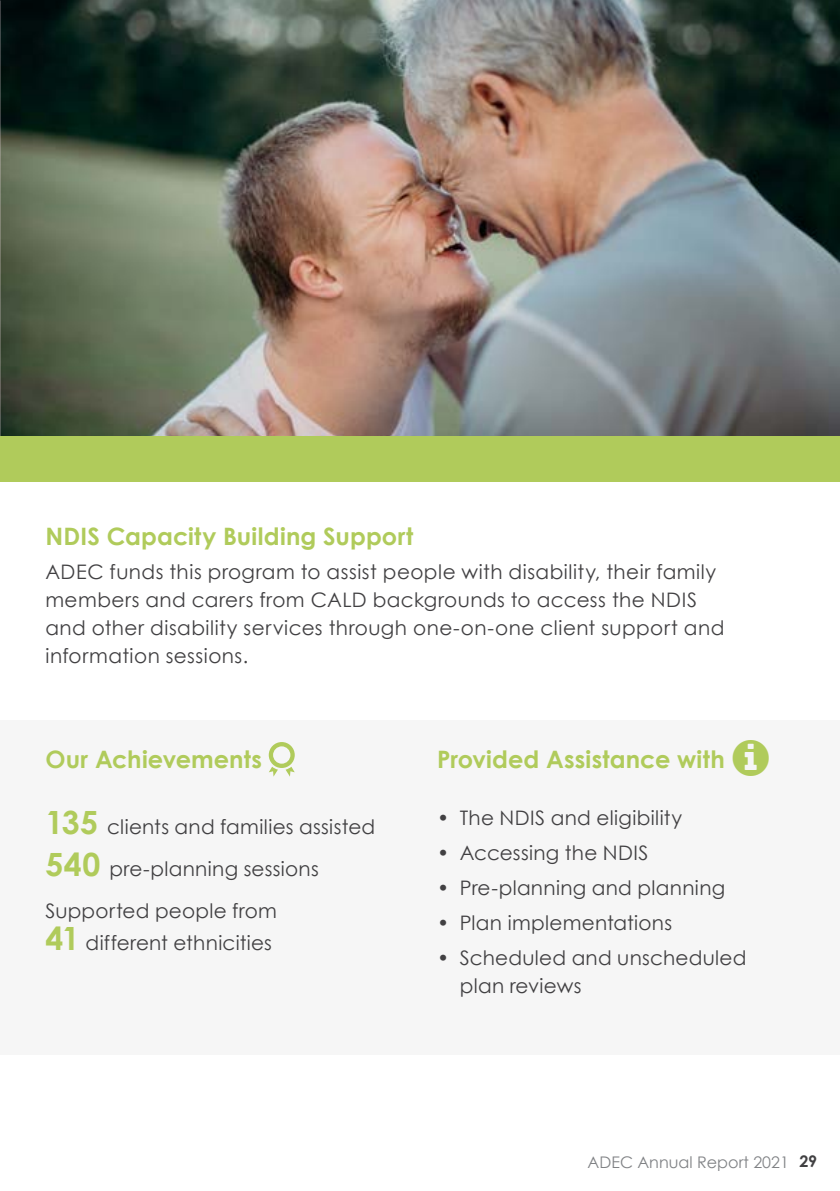
<style>
.page{position:relative;width:840px;height:1191px;background:#fff}
.page>*{position:absolute;margin:0;border:0;box-sizing:border-box;transform-origin:0 0}
.t1{font:700 24px "Century Gothic";letter-spacing:.005em;color:#b0cb5b}
.t2{font:20px/28px "Century Gothic";letter-spacing:.02em;color:#414042}
.t3{font:16px "Century Gothic";color:#808285}
.s1{font-weight:700;font-size:32px;color:#b0cb5b}
.s2{font-weight:700;color:#414042}
</style>
<div class="page">
<div style="left:0;top:720px;width:839px;height:334px;background:#f6f6f6"></div>
<img style="left:1px;top:0;width:838px;height:437px">
<svg style="left:268px;top:742px;width:26px;height:34px"></svg>
<img style="left:0;top:0;width:1px;height:462px">
<div style="left:0;top:437px;width:839px;height:45px;background:#b0cb5b"></div>
<p class="t1" style="left:45px;top:521px;width:369px">NDIS Capacity Building Support</p>
<p class="t2" style="left:45px;top:557px;width:680px">ADEC funds this program to assist people with disability, their family members and carers from CALD backgrounds to access the NDIS and other disability services through one-on-one client support and information sessions.</p>
<p class="t1" style="left:45px;top:744px;width:218px">Our Achievements</p>
<p class="t2" style="left:45px;top:805px;width:331px;line-height:42.2px"><span class="s1">135</span> clients and families assisted<br><span class="s1">540</span> pre-planning sessions<br>Supported people from</p>
<p class="t2" style="left:45px;top:928px;width:228px"><span class="s1">41</span> different ethnicities</p>
<p class="t1" style="left:437px;top:744px;width:289px">Provided Assistance with</p>
<p class="t2" style="left:437px;top:803px;width:246px">• The NDIS and eligibility</p>
<p class="t2" style="left:437px;top:838px;width:213px">• Accessing the NDIS</p>
<p class="t2" style="left:437px;top:873px;width:289px">• Pre-planning and planning</p>
<p class="t2" style="left:437px;top:908px;width:236px">• Plan implementations</p>
<p class="t2" style="left:459px;top:943px;width:288px;text-indent:-23px">• Scheduled and unscheduled plan reviews</p>
<p class="t3" style="left:587px;top:1152px;width:231px">ADEC Annual Report 2021 <span class="s2">29</span></p>
</div>
